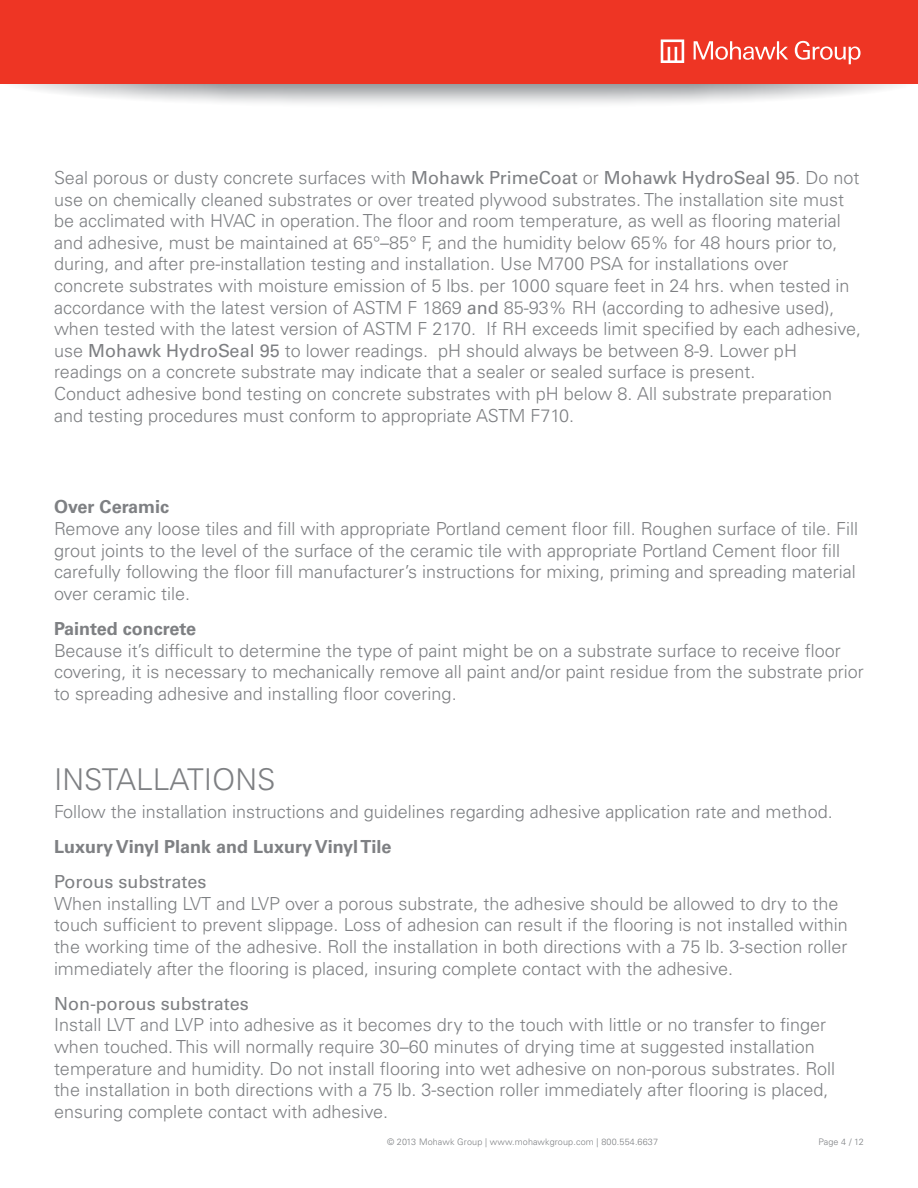
<style>
.page{position:relative;width:918px;height:1188px;background:#fff}
.page>*{position:absolute;margin:0;border:0;box-sizing:border-box;transform-origin:0 0}
.t1{font:300 30px "Univers LT Std";color:#7e8083}
.t2{font:300 18px/21.6px "Univers LT Std";color:#7e8083}
.t3{font:700 18px "Univers LT Std";color:#7e8083}
.t4{font:18px "Univers LT Std";color:#7e8083}
.t5{font:300 9px "Univers LT Std";letter-spacing:.015em;color:#7e8083}
.s1{font-weight:400}
</style>
<div class="page">
<svg style="left:0;top:55px;width:918px;height:54px"></svg>
<div style="left:0;top:0;width:918px;height:83px;background:#ee3524"></div>
<svg style="left:795px;top:41px;width:66px;height:23px"></svg>
<svg style="left:694px;top:41px;width:94px;height:19px"></svg>
<svg style="left:661px;top:39px;width:23px;height:24px"></svg>
<p class="t2" style="left:54px;top:167px;width:809px">Seal porous or dusty concrete surfaces with <span class="s1">Mohawk PrimeCoat</span> or <span class="s1">Mohawk HydroSeal 95</span>. Do not use on chemically cleaned substrates or over treated plywood substrates. The installation site must be acclimated with HVAC in operation. The floor and room temperature, as well as flooring material and adhesive, must be maintained at 65°–85° F, and the humidity below 65% for 48 hours prior to, during, and after pre-installation testing and installation. Use M700 PSA for installations over concrete substrates with moisture emission of 5 lbs. per 1000 square feet in 24 hrs. when tested in accordance with the latest version of ASTM F 1869 <span class="s1">and</span> 85-93% RH (according to adhesive used), when tested with the latest version of ASTM F 2170. If RH exceeds limit specified by each adhesive, use <span class="s1">Mohawk HydroSeal 95</span> to lower readings. pH should always be between 8-9. Lower pH readings on a concrete substrate may indicate that a sealer or sealed surface is present.<br>Conduct adhesive bond testing on concrete substrates with pH below 8. All substrate preparation and testing procedures must conform to appropriate ASTM F710.</p>
<p class="t3" style="left:54px;top:497px;width:117px">Over Ceramic</p>
<p class="t2" style="left:54px;top:518px;width:806px">Remove any loose tiles and fill with appropriate Portland cement floor fill. Roughen surface of tile. Fill grout joints to the level of the surface of the ceramic tile with appropriate Portland Cement floor fill carefully following the floor fill manufacturer’s instructions for mixing, priming and spreading material over ceramic tile.</p>
<p class="t3" style="left:54px;top:618px;width:144px">Painted concrete</p>
<p class="t2" style="left:54px;top:639px;width:811px">Because it’s difficult to determine the type of paint might be on a substrate surface to receive floor covering, it is necessary to mechanically remove all paint and/or paint residue from the substrate prior to spreading adhesive and installing floor covering.</p>
<h1 class="t1" style="left:54px;top:761px;width:223px">INSTALLATIONS</h1>
<p class="t2" style="left:54px;top:801px;width:780px">Follow the installation instructions and guidelines regarding adhesive application rate and method.</p>
<p class="t3" style="left:54px;top:836px;width:339px">Luxury Vinyl Plank and Luxury Vinyl Tile</p>
<p class="t4" style="left:54px;top:871px;width:154px">Porous substrates</p>
<p class="t2" style="left:54px;top:893px;width:795px">When installing LVT and LVP over a porous substrate, the adhesive should be allowed to dry to the touch sufficient to prevent slippage. Loss of adhesion can result if the flooring is not installed within the working time of the adhesive. Roll the installation in both directions with a 75 lb. 3-section roller immediately after the flooring is placed, insuring complete contact with the adhesive.</p>
<p class="t4" style="left:54px;top:993px;width:196px">Non-porous substrates</p>
<p class="t2" style="left:54px;top:1014px;width:783px">Install LVT and LVP into adhesive as it becomes dry to the touch with little or no transfer to finger when touched. This will normally require 30–60 minutes of drying time at suggested installation temperature and humidity. Do not install flooring into wet adhesive on non-porous substrates. Roll the installation in both directions with a 75 lb. 3-section roller immediately after flooring is placed, ensuring complete contact with adhesive.</p>
<p class="t5" style="left:387px;top:1136px;width:273px">© 2013 Mohawk Group | www.mohawkgroup.com | 800.554.6637</p>
<p class="t5" style="left:818px;top:1136px;width:47px">Page 4 / 12</p>
</div>
